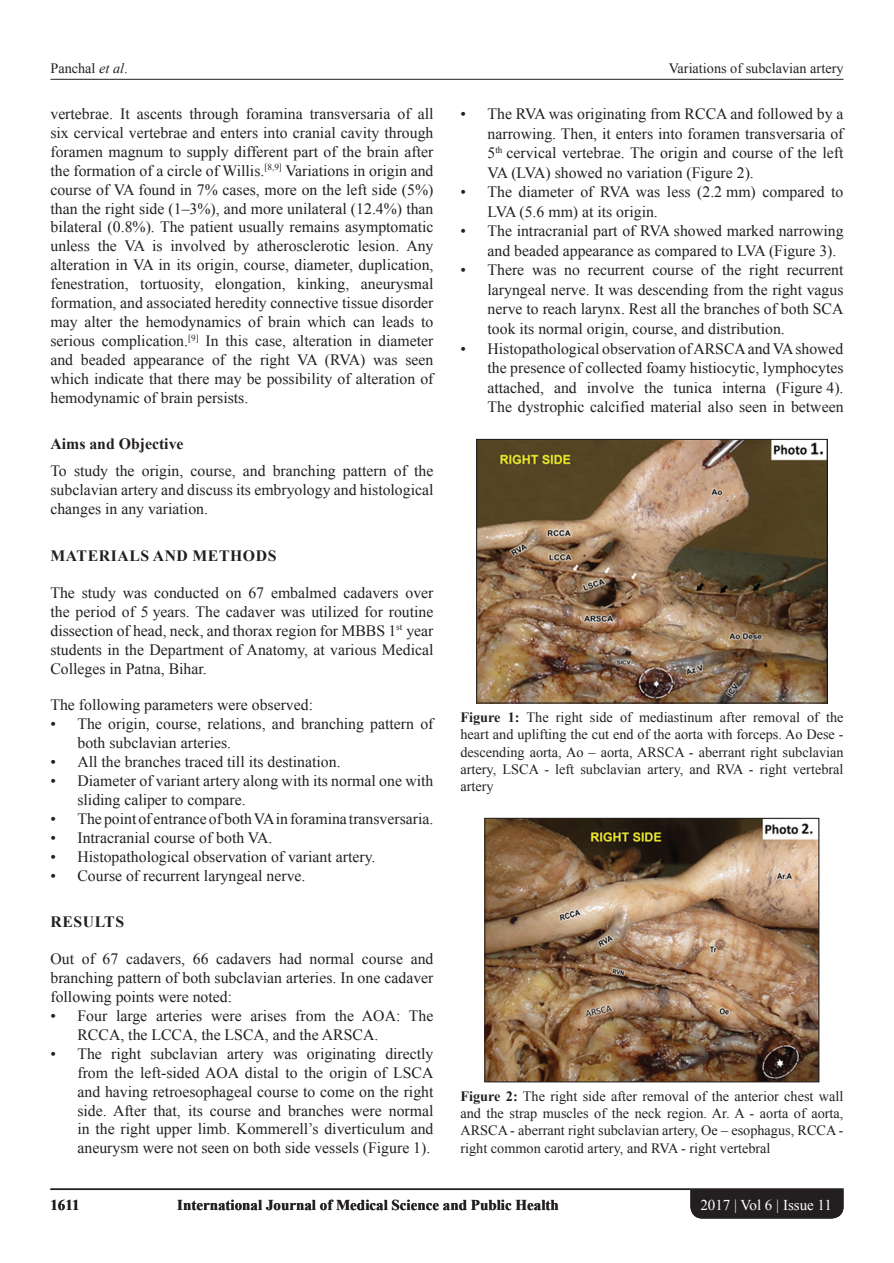
<style>
.page{position:relative;width:894px;height:1263px;background:#fff}
.page>*{position:absolute;margin:0;border:0;box-sizing:border-box;transform-origin:0 0}
.L{font:15.75px/18.9px "Times New Roman";color:#231f20}
.TX{font:15.75px/18.9px "Times New Roman";color:#231f20;text-align:justify}
.LL{font:15.75px/19.5px "Times New Roman";color:#231f20;text-align:justify}
.TX_No_AfterSapce{font:15.75px/18.9px "Times New Roman";color:#231f20;text-align:justify}
.t1{font:700 15.75px "Times New Roman";letter-spacing:.035em;color:#231f20}
.t2{font:700 15.75px "Times New Roman";color:#231f20}
.t3{font:700 15px "Times New Roman";color:#231f20}
.t4{font:15px "Times New Roman";color:#fff}
.FGC{font:14.25px/17.2px "Times New Roman";color:#231f20;text-align:justify}
.s1{font-style:italic}
.s2{font-weight:700}
</style>
<div class="page">
<hr style="left:50px;top:79px;width:793px;height:1px;background:#231f20">
<hr style="left:50px;top:1188px;width:793px;height:2px;background:#231f20">
<div style="left:690px;top:1190px;width:153px;height:28px;background:#231f20"></div>
<img style="left:478px;top:441px;width:347px;height:260px">
<div style="left:476px;top:439px;width:351px;height:264px;border:1px solid #231f20"></div>
<img style="left:486px;top:820px;width:330px;height:260px">
<div style="left:484px;top:818px;width:334px;height:264px;border:1px solid #231f20"></div>
<p class="FGC" style="left:50px;top:59px;width:79px">Panchal <span class="s1">et al</span>.</p>
<p class="FGC" style="left:668px;top:59px;width:176px">Variations of subclavian artery</p>
<p class="TX" style="left:50px;top:104px;width:384px">vertebrae. It ascents through foramina transversaria of all six cervical vertebrae and enters into cranial cavity through foramen magnum to supply different part of the brain after the formation of a circle of Willis.<sup>[8,9]</sup> Variations in origin and course of VA found in 7% cases, more on the left side (5%) than the right side (1–3%), and more unilateral (12.4%) than bilateral (0.8%). The patient usually remains asymptomatic unless the VA is involved by atherosclerotic lesion. Any alteration in VA in its origin, course, diameter, duplication, fenestration, tortuosity, elongation, kinking, aneurysmal formation, and associated heredity connective tissue disorder may alter the hemodynamics of brain which can leads to serious complication.<sup>[9]</sup> In this case, alteration in diameter and beaded appearance of the right VA (RVA) was seen which indicate that there may be possibility of alteration of hemodynamic of brain persists.</p>
<h2 class="t2" style="left:50px;top:432px;width:134px">Aims and Objective</h2>
<p class="TX" style="left:50px;top:461px;width:384px">To study the origin, course, and branching pattern of the subclavian artery and discuss its embryology and histological changes in any variation.</p>
<h1 class="t1" style="left:50px;top:544px;width:227px">MATERIALS AND METHODS</h1>
<p class="TX" style="left:50px;top:582px;width:384px">The study was conducted on 67 embalmed cadavers over the period of 5 years. The cadaver was utilized for routine dissection of head, neck, and thorax region for MBBS 1<sup>st</sup> year students in the Department of Anatomy, at various Medical Colleges in Patna, Bihar.</p>
<p class="TX_No_AfterSapce" style="left:50px;top:695px;width:264px">The following parameters were observed:</p>
<p class="L" style="left:77px;top:714px;width:357px;text-indent:-27px">• The origin, course, relations, and branching pattern of both subclavian arteries.</p>
<p class="L" style="left:50px;top:752px;width:291px">• All the branches traced till its destination.</p>
<p class="L" style="left:77px;top:771px;width:357px;text-indent:-27px">• Diameter of variant artery along with its normal one with sliding caliper to compare.</p>
<p class="L" style="left:50px;top:808px;width:384px">• The point of entrance of bothVAin foramina transversaria.</p>
<p class="L" style="left:50px;top:827px;width:223px">• Intracranial course of both VA.</p>
<p class="L" style="left:50px;top:846px;width:326px">• Histopathological observation of variant artery.</p>
<p class="LL" style="left:50px;top:865px;width:256px">• Course of recurrent laryngeal nerve.</p>
<h1 class="t1" style="left:50px;top:910px;width:75px">RESULTS</h1>
<p class="TX_No_AfterSapce" style="left:50px;top:949px;width:384px">Out of 67 cadavers, 66 cadavers had normal course and branching pattern of both subclavian arteries. In one cadaver following points were noted:</p>
<p class="L" style="left:77px;top:1005px;width:357px;text-indent:-27px">• Four large arteries were arises from the AOA: The<br>RCCA, the LCCA, the LSCA, and the ARSCA.</p>
<p class="L" style="left:77px;top:1043px;width:357px;text-align:justify;text-indent:-27px">• The right subclavian artery was originating directly from the left-sided AOA distal to the origin of LSCA and having retroesophageal course to come on the right side. After that, its course and branches were normal in the right upper limb. Kommerell’s diverticulum and aneurysm were not seen on both side vessels (Figure 1).</p>
<p class="L" style="left:487px;top:103px;width:357px;line-height:19.5px;text-align:justify;text-indent:-27px">• The RVA was originating from RCCA and followed by a narrowing. Then, it enters into foramen transversaria of 5<sup>th</sup> cervical vertebrae. The origin and course of the left VA (LVA) showed no variation (Figure 2).</p>
<p class="L" style="left:487px;top:182px;width:357px;line-height:19.5px;text-indent:-27px">• The diameter of RVA was less (2.2 mm) compared to<br>LVA (5.6 mm) at its origin.</p>
<p class="L" style="left:487px;top:221px;width:357px;line-height:19.5px;text-indent:-27px">• The intracranial part of RVA showed marked narrowing and beaded appearance as compared to LVA (Figure 3).</p>
<p class="L" style="left:487px;top:260px;width:357px;line-height:19.5px;text-align:justify;text-indent:-27px">• There was no recurrent course of the right recurrent laryngeal nerve. It was descending from the right vagus nerve to reach larynx. Rest all the branches of both SCA took its normal origin, course, and distribution.</p>
<p class="LL" style="left:487px;top:338px;width:357px;text-indent:-27px">• Histopathological observation ofARSCAand VAshowed the presence of collected foamy histiocytic, lymphocytes attached, and involve the tunica interna (Figure 4).<br>The dystrophic calcified material also seen in between</p>
<p class="FGC" style="left:460px;top:708px;width:384px"><span class="s2">Figure 1:</span> The right side of mediastinum after removal of the heart and uplifting the cut end of the aorta with forceps. Ao Dese - descending aorta, Ao – aorta, ARSCA - aberrant right subclavian artery, LSCA - left subclavian artery, and RVA - right vertebral artery</p>
<p class="FGC" style="left:460px;top:1087px;width:384px"><span class="s2">Figure 2:</span> The right side after removal of the anterior chest wall and the strap muscles of the neck region. Ar. A - aorta of aorta, ARSCA - aberrant right subclavian artery, Oe – esophagus, RCCA - right common carotid artery, and RVA - right vertebral</p>
<p class="t3" style="left:50px;top:1194px;width:31px">1611</p>
<p class="t3" style="left:177px;top:1194px;width:383px">International Journal of Medical Science and Public Health</p>
<p class="t4" style="left:700px;top:1193px;width:133px">2017 | Vol 6 | Issue 11</p>
</div>
